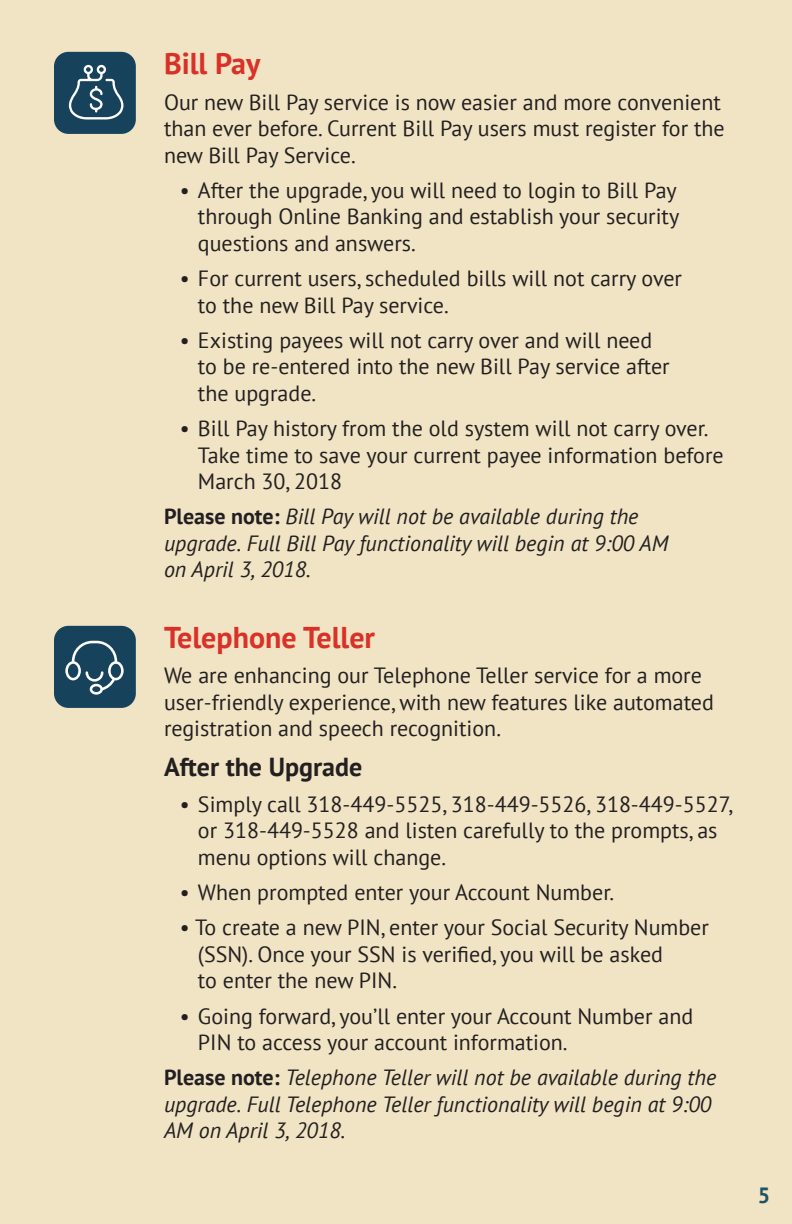
<style>
.page{position:relative;width:792px;height:1224px;background:#f0e4c4}
.page>*{position:absolute;margin:0;border:0;box-sizing:border-box;transform-origin:0 0}
.t1{font:700 30px "PT Sans";color:#d93128}
.t2{font:700 26px "PT Sans";color:#231f20}
.t3{font:22px/26.4px "PT Sans";color:#231f20}
.t4{font:italic 22px/26.4px "PT Sans";color:#231f20}
.MajorHead{font:700 22px "PT Sans";color:#225364}
.s1{font-weight:700;font-style:normal}
</style>
<div class="page">
<div style="left:54px;top:626px;width:82px;height:82px;background:#17425c;border-radius:14px"></div>
<svg style="left:65px;top:641px;width:59px;height:54px"></svg>
<div style="left:54px;top:52px;width:82px;height:82px;background:#17425c;border-radius:14px"></div>
<svg style="left:69px;top:65px;width:54px;height:54px"></svg>
<p class="t1" style="left:164px;top:44px;width:98px">Bill Pay</p>
<p class="t3" style="left:164px;top:88px;width:562px">Our new Bill Pay service is now easier and more convenient than ever before. Current Bill Pay users must register for the new Bill Pay Service.</p>
<p class="t3" style="left:198px;top:177px;width:483px;text-align:justify;text-indent:-18px">• After the upgrade, you will need to login to Bill Pay through Online Banking and establish your security questions and answers.</p>
<p class="t3" style="left:198px;top:265px;width:486px;text-indent:-18px">• For current users, scheduled bills will not carry over to the new Bill Pay service.</p>
<p class="t3" style="left:198px;top:327px;width:473px;text-indent:-18px">• Existing payees will not carry over and will need to be re-entered into the new Bill Pay service after the upgrade.</p>
<p class="t3" style="left:198px;top:415px;width:527px;text-indent:-18px">• Bill Pay history from the old system will not carry over.<br>Take time to save your current payee information before<br>March 30, 2018</p>
<p class="t4" style="left:164px;top:503px;width:506px"><span class="s1">Please note:</span> Bill Pay will not be available during the upgrade. Full Bill Pay functionality will begin at 9:00 AM on April 3, 2018.</p>
<p class="t1" style="left:164px;top:618px;width:213px">Telephone Teller</p>
<p class="t3" style="left:164px;top:662px;width:551px">We are enhancing our Telephone Teller service for a more user-friendly experience, with new features like automated registration and speech recognition.</p>
<p class="t2" style="left:164px;top:750px;width:200px">After the Upgrade</p>
<p class="t3" style="left:198px;top:790px;width:536px;text-indent:-18px">• Simply call 318-449-5525, 318-449-5526, 318-449-5527, or 318-449-5528 and listen carefully to the prompts, as menu options will change.</p>
<p class="t3" style="left:180px;top:879px;width:436px">• When prompted enter your Account Number.</p>
<p class="t3" style="left:198px;top:914px;width:512px;text-indent:-18px">• To create a new PIN, enter your Social Security Number (SSN). Once your SSN is verified, you will be asked<br>to enter the new PIN.</p>
<p class="t3" style="left:198px;top:1002px;width:497px;text-indent:-18px">• Going forward, you’ll enter your Account Number and<br>PIN to access your account information.</p>
<p class="t4" style="left:164px;top:1064px;width:554px"><span class="s1">Please note:</span> Telephone Teller will not be available during the upgrade. Full Telephone Teller functionality will begin at 9:00<br>AM on April 3, 2018.</p>
<p class="MajorHead" style="left:758px;top:1180px;width:14px">5</p>
</div>
